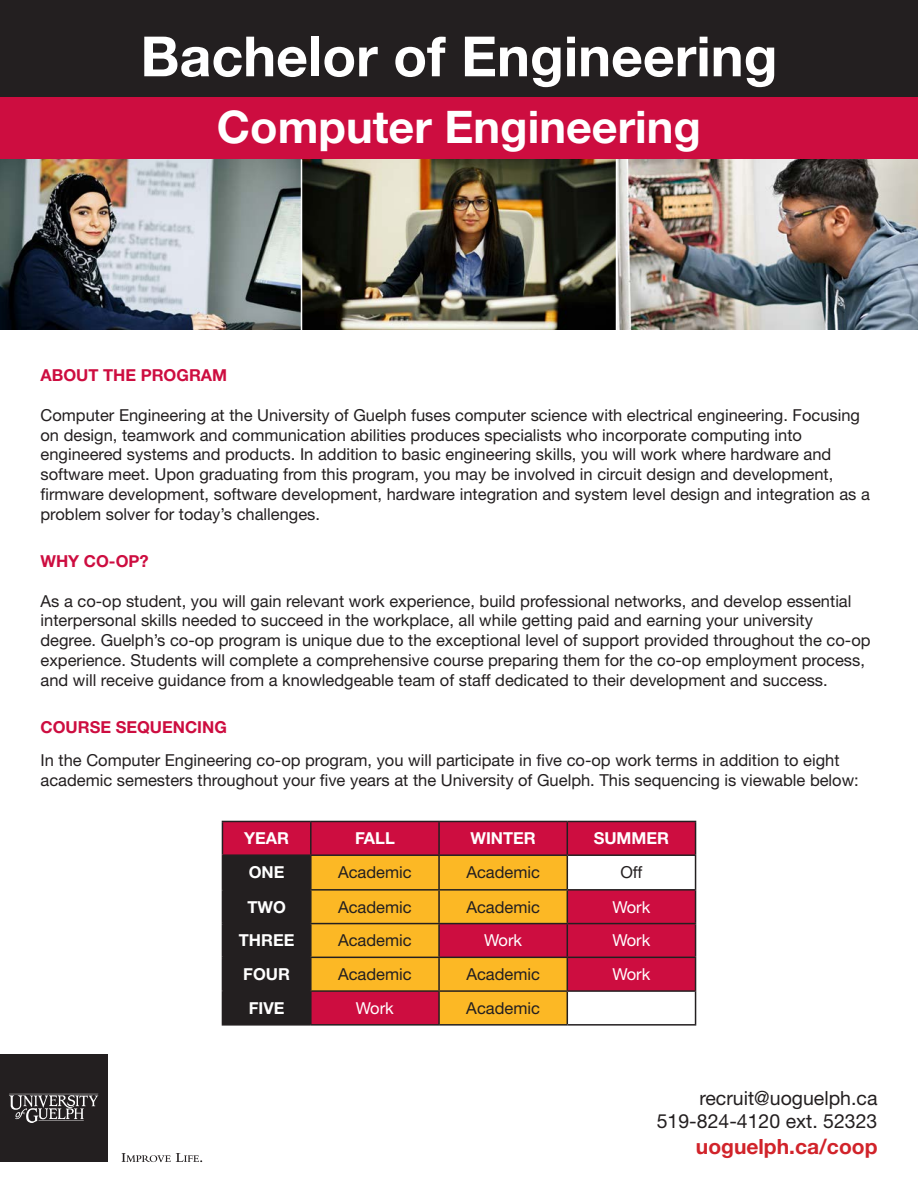
<style>
.page{position:relative;width:918px;height:1188px;background:#fff}
.page>*{position:absolute;margin:0;border:0;box-sizing:border-box;transform-origin:0 0}
.Bachelor_of{font:700 55.5px "Helvetica Neue LT Pro";color:#fff}
.Program_name{font:700 45px "Helvetica Neue LT Pro";color:#fff}
.Body_text{font:700 21px "Helvetica Neue LT Pro";color:#d1232a}
.Body_text-2{font:19.5px "Helvetica Neue LT Pro";color:#231f20}
.Body_text-3{font:16.5px/19.8px "Helvetica Neue LT Pro";color:#231f20}
.Subtitles{font:700 16.5px "Helvetica Neue LT Pro";color:#cd0d40}
.Table_title{font:700 16.5px "Helvetica Neue LT Pro";color:#fff}
.Table_body_white{font:16.5px "Helvetica Neue LT Pro";color:#fff}
.Table_body_black{font:16.5px "Helvetica Neue LT Pro";color:#231f20}
</style>
<div class="page">
<div style="left:0;top:0;width:918px;height:97px;background:#231f20"></div>
<div style="left:0;top:97px;width:918px;height:63px;background:#cd0d40"></div>
<svg style="left:223px;top:822px;width:472px;height:202px;fill:#cd0d40"></svg>
<svg style="left:223px;top:856px;width:344px;height:168px;background:#bc7627"></svg>
<div style="left:567px;top:957px;width:129px;height:34px;background:#cd0d40"></div>
<hr style="left:222px;top:821px;width:89px;height:1px;background:#231f20">
<hr style="left:222px;top:822px;width:1px;height:32px;background:#231f20">
<hr style="left:311px;top:821px;width:128px;height:1px;background:#231f20">
<hr style="left:310px;top:822px;width:2px;height:32px;background:#231f20">
<hr style="left:439px;top:821px;width:128px;height:1px;background:#231f20">
<hr style="left:438px;top:822px;width:2px;height:32px;background:#231f20">
<hr style="left:567px;top:821px;width:129px;height:1px;background:#231f20">
<hr style="left:567px;top:822px;width:1px;height:32px;background:#231f20">
<hr style="left:695px;top:822px;width:1px;height:32px;background:#231f20">
<hr style="left:222px;top:854px;width:89px;height:2px;background:#231f20">
<hr style="left:222px;top:856px;width:1px;height:33px;background:#231f20">
<hr style="left:311px;top:854px;width:128px;height:2px;background:#231f20">
<hr style="left:310px;top:856px;width:2px;height:33px;background:#231f20">
<hr style="left:439px;top:854px;width:128px;height:2px;background:#231f20">
<hr style="left:438px;top:856px;width:2px;height:33px;background:#231f20">
<hr style="left:567px;top:854px;width:129px;height:2px;background:#231f20">
<hr style="left:567px;top:856px;width:1px;height:33px;background:#231f20">
<hr style="left:695px;top:856px;width:1px;height:33px;background:#231f20">
<hr style="left:222px;top:889px;width:89px;height:2px;background:#231f20">
<hr style="left:222px;top:891px;width:1px;height:32px;background:#231f20">
<hr style="left:311px;top:889px;width:128px;height:2px;background:#231f20">
<hr style="left:310px;top:891px;width:2px;height:32px;background:#231f20">
<hr style="left:439px;top:889px;width:128px;height:2px;background:#231f20">
<hr style="left:438px;top:891px;width:2px;height:32px;background:#231f20">
<hr style="left:567px;top:889px;width:129px;height:2px;background:#231f20">
<hr style="left:567px;top:891px;width:1px;height:32px;background:#231f20">
<hr style="left:695px;top:891px;width:1px;height:32px;background:#231f20">
<hr style="left:222px;top:923px;width:89px;height:1px;background:#231f20">
<hr style="left:222px;top:924px;width:1px;height:33px;background:#231f20">
<hr style="left:311px;top:923px;width:128px;height:1px;background:#231f20">
<hr style="left:310px;top:924px;width:2px;height:33px;background:#231f20">
<hr style="left:439px;top:923px;width:128px;height:1px;background:#231f20">
<hr style="left:438px;top:924px;width:2px;height:33px;background:#231f20">
<hr style="left:567px;top:923px;width:129px;height:1px;background:#231f20">
<hr style="left:567px;top:924px;width:1px;height:33px;background:#231f20">
<hr style="left:695px;top:924px;width:1px;height:33px;background:#231f20">
<hr style="left:222px;top:957px;width:89px;height:1px;background:#231f20">
<hr style="left:222px;top:958px;width:1px;height:32px;background:#231f20">
<hr style="left:311px;top:957px;width:128px;height:1px;background:#231f20">
<hr style="left:310px;top:958px;width:2px;height:32px;background:#231f20">
<hr style="left:439px;top:957px;width:128px;height:1px;background:#231f20">
<hr style="left:438px;top:958px;width:2px;height:32px;background:#231f20">
<hr style="left:567px;top:957px;width:129px;height:1px;background:#231f20">
<hr style="left:567px;top:958px;width:1px;height:32px;background:#231f20">
<hr style="left:222px;top:990px;width:89px;height:2px;background:#231f20">
<hr style="left:222px;top:992px;width:1px;height:32px;background:#231f20">
<hr style="left:311px;top:990px;width:128px;height:2px;background:#231f20">
<hr style="left:310px;top:992px;width:2px;height:32px;background:#231f20">
<hr style="left:439px;top:990px;width:128px;height:2px;background:#231f20">
<hr style="left:438px;top:992px;width:2px;height:32px;background:#231f20">
<hr style="left:567px;top:992px;width:1px;height:32px;background:#231f20">
<hr style="left:695px;top:992px;width:1px;height:32px;background:#231f20">
<hr style="left:222px;top:1024px;width:89px;height:2px;background:#231f20">
<hr style="left:311px;top:1024px;width:128px;height:2px;background:#231f20">
<hr style="left:439px;top:1024px;width:128px;height:2px;background:#231f20">
<hr style="left:567px;top:1024px;width:129px;height:2px;background:#231f20">
<hr style="left:695px;top:958px;width:1px;height:32px;background:#231f20">
<hr style="left:567px;top:990px;width:129px;height:2px;background:#231f20">
<div style="left:0;top:1054px;width:107px;height:108px;background:#231f20"></div>
<hr style="left:9px;top:1094px;width:89px;height:1px;background:#fff">
<svg style="left:9px;top:1095px;width:89px;height:28px"></svg>
<svg style="left:122px;top:1153px;width:80px;height:9px"></svg>
<img style="left:0;top:159px;width:918px;height:171px">
<hr style="left:301px;top:159px;width:1px;height:171px;background:#fff">
<hr style="left:616px;top:159px;width:1px;height:171px;background:#fff">
<p class="Bachelor_of" style="left:140px;top:22px;width:639px">Bachelor of Engineering</p>
<p class="Program_name" style="left:217px;top:100px;width:486px">Computer Engineering</p>
<p class="Subtitles" style="left:40px;top:365px;width:188px">ABOUT THE PROGRAM</p>
<p class="Body_text-3" style="left:40px;top:405px;width:831px">Computer Engineering at the University of Guelph fuses computer science with electrical engineering. Focusing on design, teamwork and communication abilities produces specialists who incorporate computing into engineered systems and products. In addition to basic engineering skills, you will work where hardware and software meet. Upon graduating from this program, you may be involved in circuit design and development, firmware development, software development, hardware integration and system level design and integration as a problem solver for today’s challenges.</p>
<p class="Subtitles" style="left:40px;top:551px;width:110px">WHY CO-OP?</p>
<p class="Body_text-3" style="left:40px;top:590px;width:832px">As a co-op student, you will gain relevant work experience, build professional networks, and develop essential interpersonal skills needed to succeed in the workplace, all while getting paid and earning your university degree. Guelph’s co-op program is unique due to the exceptional level of support provided throughout the co-op experience. Students will complete a comprehensive course preparing them for the co-op employment process, and will receive guidance from a knowledgeable team of staff dedicated to their development and success.</p>
<p class="Subtitles" style="left:40px;top:717px;width:188px">COURSE SEQUENCING</p>
<p class="Body_text-3" style="left:40px;top:750px;width:820px">In the Computer Engineering co-op program, you will participate in five co-op work terms in addition to eight academic semesters throughout your five years at the University of Guelph. This sequencing is viewable below:</p>
<p class="Table_title" style="left:244px;top:828px;width:46px">YEAR</p>
<p class="Table_title" style="left:355px;top:828px;width:41px">FALL</p>
<p class="Table_title" style="left:470px;top:828px;width:67px">WINTER</p>
<p class="Table_title" style="left:594px;top:828px;width:77px">SUMMER</p>
<p class="Table_title" style="left:249px;top:862px;width:37px">ONE</p>
<p class="Table_body_black" style="left:338px;top:862px;width:75px">Academic</p>
<p class="Body_text-3" style="left:466px;top:862px;width:75px">Academic</p>
<p class="Body_text-3" style="left:620px;top:862px;width:24px">Off</p>
<p class="Table_title" style="left:247px;top:897px;width:40px">TWO</p>
<p class="Body_text-3" style="left:338px;top:896px;width:75px">Academic</p>
<p class="Body_text-3" style="left:466px;top:896px;width:75px">Academic</p>
<p class="Table_body_white" style="left:612px;top:897px;width:39px">Work</p>
<p class="Table_title" style="left:239px;top:930px;width:57px">THREE</p>
<p class="Body_text-3" style="left:338px;top:930px;width:75px">Academic</p>
<p class="Table_body_white" style="left:484px;top:930px;width:39px">Work</p>
<p class="Table_body_white" style="left:612px;top:930px;width:39px">Work</p>
<p class="Table_title" style="left:243px;top:964px;width:48px">FOUR</p>
<p class="Body_text-3" style="left:338px;top:964px;width:75px">Academic</p>
<p class="Body_text-3" style="left:466px;top:964px;width:75px">Academic</p>
<p class="Table_body_white" style="left:612px;top:964px;width:39px">Work</p>
<p class="Table_title" style="left:249px;top:998px;width:37px">FIVE</p>
<p class="Table_body_white" style="left:356px;top:998px;width:39px">Work</p>
<p class="Body_text-3" style="left:466px;top:998px;width:75px">Academic</p>
<p class="Body_text-2" style="left:699px;top:1086px;width:180px">recruit@uoguelph.ca</p>
<p class="Body_text-2" style="left:657px;top:1109px;width:222px">519-824-4120 ext. 52323</p>
<p class="Body_text" style="left:696px;top:1133px;width:183px">uoguelph.ca/coop</p>
</div>
